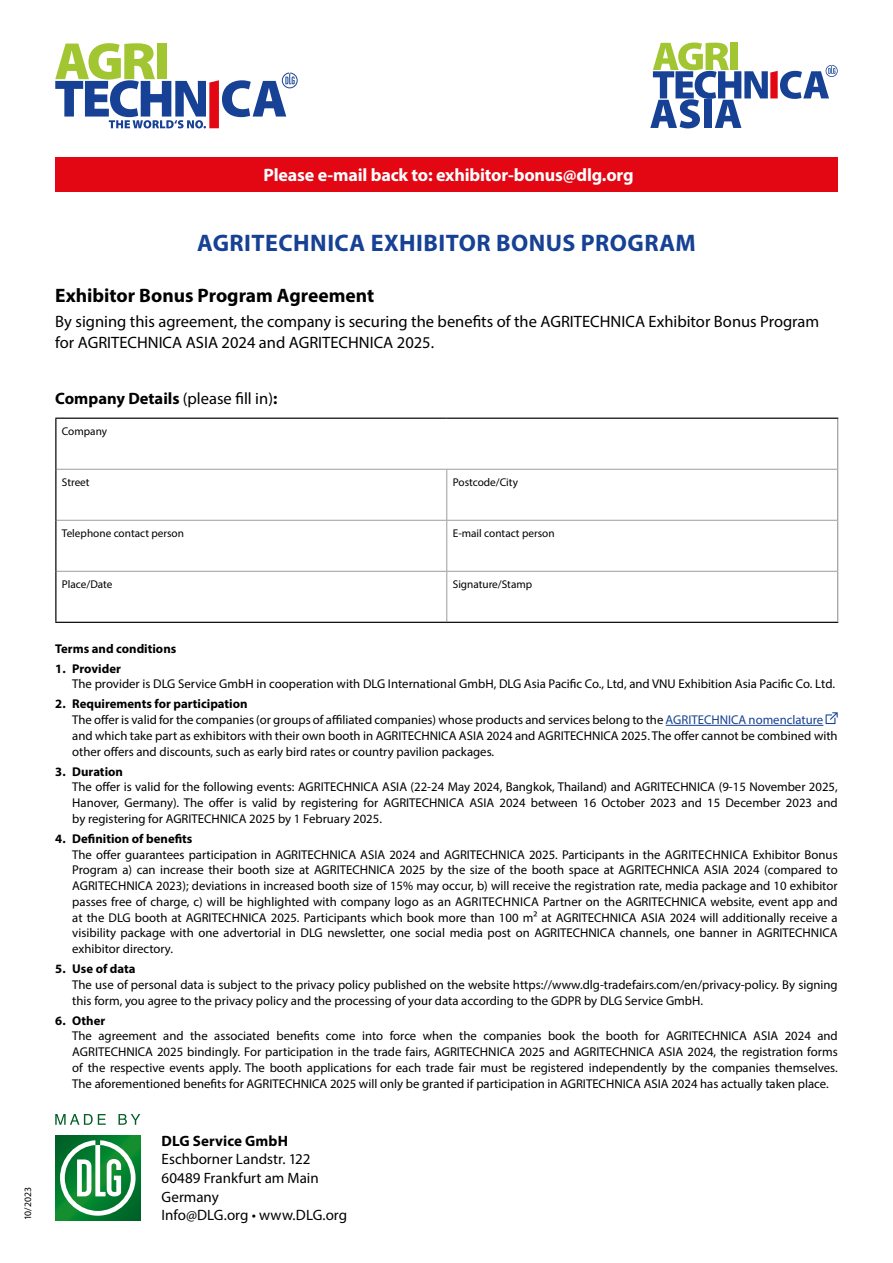
<style>
.page{position:relative;width:893px;height:1263px;background:#fff}
.page>*{position:absolute;margin:0;border:0;box-sizing:border-box;transform-origin:0 0}
.t1{font:700 24px "Myriad Pro";letter-spacing:.02em;color:#164194}
.t2{font:700 19.5px "Myriad Pro";color:#000}
.t3{font:700 18px "Myriad Pro";letter-spacing:-.01em;color:#fff}
.t4{font:16.5px/21px "Myriad Pro";color:#000}
.t5{font:700 16.5px "Myriad Pro";color:#000}
.t6{font:15px/18.8px "Myriad Pro";color:#000}
.t7{font:700 15px "Myriad Pro";letter-spacing:.005em;color:#000}
.t8{font:12.75px/15.8px "Myriad Pro";color:#000;text-align:justify}
.t9{font:700 12.75px "Myriad Pro";color:#000}
.t10{font:11.25px "Myriad Pro";color:#000}
.t11{font:9.75px "Myriad Pro";letter-spacing:-.005em;color:#000}
.s1{font-weight:400}
.s2{font-weight:700}
.s3{color:#164194}
</style>
<div class="page">
<svg style="left:55px;top:43px;width:243px;height:85px"></svg>
<div style="left:55px;top:157px;width:783px;height:35px;background:#e30613"></div>
<svg style="left:55px;top:1135px;width:85px;height:85px"></svg>
<svg style="left:60px;top:1140px;width:76px;height:76px"></svg>
<svg style="left:55px;top:1114px;width:85px;height:11px"></svg>
<svg style="left:650px;top:43px;width:188px;height:85px"></svg>
<hr style="left:666px;top:725px;width:157px;height:1px;background:#164194">
<svg style="left:826px;top:712px;width:12px;height:12px"></svg>
<hr style="left:56px;top:469px;width:391px;height:1px;background:#9d9d9c">
<hr style="left:447px;top:469px;width:390px;height:1px;background:#9d9d9c">
<hr style="left:446px;top:469px;width:1px;height:51px;background:#9d9d9c">
<hr style="left:56px;top:520px;width:391px;height:1px;background:#9d9d9c">
<hr style="left:447px;top:520px;width:390px;height:1px;background:#9d9d9c">
<hr style="left:446px;top:520px;width:1px;height:51px;background:#9d9d9c">
<hr style="left:56px;top:571px;width:391px;height:1px;background:#9d9d9c">
<hr style="left:447px;top:571px;width:390px;height:1px;background:#9d9d9c">
<hr style="left:446px;top:572px;width:1px;height:50px;background:#9d9d9c">
<hr style="left:55px;top:419px;width:1px;height:50px;background:#000">
<hr style="left:55px;top:469px;width:1px;height:51px;background:#000">
<hr style="left:55px;top:520px;width:1px;height:51px;background:#000">
<hr style="left:55px;top:571px;width:1px;height:51px;background:#000">
<hr style="left:55px;top:622px;width:392px;height:1px;background:#000">
<hr style="left:447px;top:622px;width:391px;height:1px;background:#000">
<hr style="left:837px;top:419px;width:1px;height:50px;background:#9d9d9c">
<hr style="left:837px;top:469px;width:1px;height:51px;background:#9d9d9c">
<hr style="left:837px;top:520px;width:1px;height:51px;background:#9d9d9c">
<hr style="left:837px;top:571px;width:1px;height:51px;background:#9d9d9c">
<hr style="left:55px;top:418px;width:392px;height:1px;background:#000">
<hr style="left:447px;top:418px;width:391px;height:1px;background:#000">
<p class="t11" style="left:22px;top:1220px;width:35px;rotate:-90deg">10/2023</p>
<h3 class="t3" style="left:264px;top:164px;width:372px">Please e-mail back to: exhibitor-bonus@dlg.org</h3>
<h1 class="t1" style="left:197px;top:227px;width:500px">AGRITECHNICA EXHIBITOR BONUS PROGRAM</h1>
<h2 class="t2" style="left:55px;top:282px;width:320px">Exhibitor Bonus Program Agreement</h2>
<p class="t4" style="left:55px;top:310px;width:765px">By signing this agreement, the company is securing the benefits of the AGRITECHNICA Exhibitor Bonus Program for AGRITECHNICA ASIA 2024 and AGRITECHNICA 2025.</p>
<p class="t5" style="left:55px;top:387px;width:224px">Company Details <span class="s1">(please fill in)</span>:</p>
<p class="t10" style="left:62px;top:424px;width:47px">Company</p>
<p class="t10" style="left:62px;top:475px;width:29px">Street</p>
<p class="t10" style="left:453px;top:475px;width:67px">Postcode/City</p>
<p class="t10" style="left:62px;top:526px;width:124px">Telephone contact person</p>
<p class="t10" style="left:453px;top:526px;width:103px">E-mail contact person</p>
<p class="t10" style="left:62px;top:577px;width:52px">Place/Date</p>
<p class="t10" style="left:453px;top:577px;width:81px">Signature/Stamp</p>
<p class="t9" style="left:55px;top:640px;width:123px">Terms and conditions</p>
<p class="t9" style="left:55px;top:660px;width:67px">1. Provider</p>
<p class="t8" style="left:72px;top:676px;width:764px">The provider is DLG Service GmbH in cooperation with DLG International GmbH, DLG Asia Pacific Co., Ltd, and VNU Exhibition Asia Pacific Co. Ltd.</p>
<p class="t8" style="left:72px;top:696px;width:767px;text-align:left;text-indent:-17px"><span class="s2">2. Requirements for participation<br></span>The offer is valid for the companies (or groups of affiliated companies) whose products and services belong to the <span class="s3">AGRITECHNICA nomenclature </span>and which take part as exhibitors with their own booth in AGRITECHNICA ASIA 2024 and AGRITECHNICA 2025. The offer cannot be combined with other offers and discounts, such as early bird rates or country pavilion packages.</p>
<p class="t9" style="left:55px;top:763px;width:69px">3. Duration</p>
<p class="t8" style="left:72px;top:779px;width:767px">The offer is valid for the following events: AGRITECHNICA ASIA (22-24 May 2024, Bangkok, Thailand) and AGRITECHNICA (9-15 November 2025, Hanover, Germany). The offer is valid by registering for AGRITECHNICA ASIA 2024 between 16 October 2023 and 15 December 2023 and by registering for AGRITECHNICA 2025 by 1 February 2025.</p>
<p class="t9" style="left:55px;top:830px;width:139px">4. Definition of benefits</p>
<p class="t8" style="left:72px;top:846px;width:767px">The offer guarantees participation in AGRITECHNICA ASIA 2024 and AGRITECHNICA 2025. Participants in the AGRITECHNICA Exhibitor Bonus Program a) can increase their booth size at AGRITECHNICA 2025 by the size of the booth space at AGRITECHNICA ASIA 2024 (compared to AGRITECHNICA 2023); deviations in increased booth size of 15% may occur, b) will receive the registration rate, media package and 10 exhibitor passes free of charge, c) will be highlighted with company logo as an AGRITECHNICA Partner on the AGRITECHNICA website, event app and at the DLG booth at AGRITECHNICA 2025. Participants which book more than 100 m² at AGRITECHNICA ASIA 2024 will additionally receive a visibility package with one advertorial in DLG newsletter, one social media post on AGRITECHNICA channels, one banner in AGRITECHNICA exhibitor directory.</p>
<p class="t9" style="left:55px;top:960px;width:82px">5. Use of data</p>
<p class="t8" style="left:72px;top:976px;width:767px">The use of personal data is subject to the privacy policy published on the website https://www.dlg-tradefairs.com/en/privacy-policy. By signing this form, you agree to the privacy policy and the processing of your data according to the GDPR by DLG Service GmbH.</p>
<p class="t9" style="left:55px;top:1012px;width:52px">6. Other</p>
<p class="t8" style="left:72px;top:1028px;width:767px">The agreement and the associated benefits come into force when the companies book the booth for AGRITECHNICA ASIA 2024 and AGRITECHNICA 2025 bindingly. For participation in the trade fairs, AGRITECHNICA 2025 and AGRITECHNICA ASIA 2024, the registration forms of the respective events apply. The booth applications for each trade fair must be registered independently by the companies themselves.<br>The aforementioned benefits for AGRITECHNICA 2025 will only be granted if participation in AGRITECHNICA ASIA 2024 has actually taken place.</p>
<p class="t7" style="left:162px;top:1131px;width:128px">DLG Service GmbH</p>
<p class="t6" style="left:162px;top:1149px;width:159px">Eschborner Landstr. 122<br>60489 Frankfurt am Main<br>Germany</p>
<p class="t6" style="left:162px;top:1206px;width:187px">Info@DLG.org • www.DLG.org</p>
</div>
